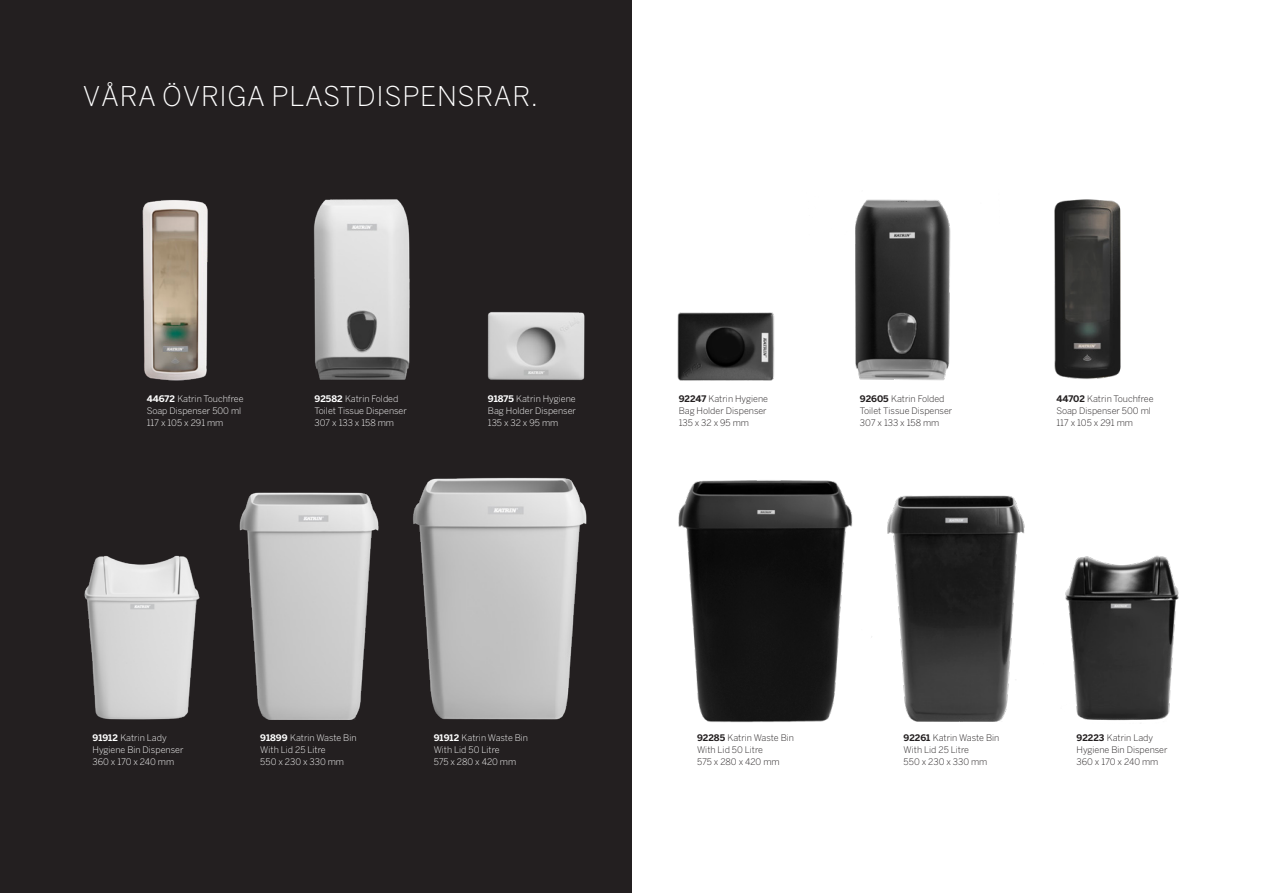
<style>
.page{position:relative;width:1263px;height:893px;background:#fff}
.page>*{position:absolute;margin:0;border:0;box-sizing:border-box;transform-origin:0 0}
.Heading_Small{font:300 27px "Benton Sans";letter-spacing:.025em;color:#fff}
.EXTERNAL{font:300 9px/12px "Benton Sans";color:#fff}
.EXTERNAL-2{font:300 9px/12px "Benton Sans";color:#231f20}
.s1{font-weight:700}
</style>
<div class="page">
<div style="left:0;top:0;width:631px;height:893px;background:#231f20"></div>
<img style="left:413px;top:477px;width:174px;height:243px">
<img style="left:239px;top:492px;width:140px;height:228px">
<img style="left:84px;top:555px;width:116px;height:165px">
<img style="left:487px;top:312px;width:98px;height:68px">
<img style="left:142px;top:200px;width:66px;height:181px">
<img style="left:314px;top:199px;width:96px;height:181px">
<img style="left:678px;top:480px;width:175px;height:243px">
<img style="left:871px;top:495px;width:154px;height:227px">
<img style="left:1065px;top:555px;width:114px;height:166px">
<img style="left:677px;top:312px;width:98px;height:69px">
<img style="left:855px;top:199px;width:96px;height:182px">
<img style="left:1054px;top:199px;width:67px;height:180px">
<p class="Heading_Small" style="left:83px;top:81px;width:457px">VÅRA ÖVRIGA PLASTDISPENSRAR.</p>
<p class="EXTERNAL" style="left:147px;top:393px;width:98px"><span class="s1">44672</span> Katrin Touchfree<br>Soap Dispenser 500 ml<br>117 x 105 x 291 mm</p>
<p class="EXTERNAL" style="left:314px;top:393px;width:94px"><span class="s1">92582</span> Katrin Folded<br>Toilet Tissue Dispenser<br>307 x 133 x 158 mm</p>
<p class="EXTERNAL" style="left:488px;top:393px;width:90px;text-align:justify"><span class="s1">91875</span> Katrin Hygiene Bag Holder Dispenser 135 x 32 x 95 mm</p>
<p class="EXTERNAL-2" style="left:679px;top:393px;width:91px"><span class="s1">92247</span> Katrin Hygiene<br>Bag Holder Dispenser</p>
<p class="EXTERNAL-2" style="left:679px;top:417px;width:72px">135 x 32 x 95 mm</p>
<p class="EXTERNAL-2" style="left:860px;top:393px;width:94px"><span class="s1">92605</span> Katrin Folded<br>Toilet Tissue Dispenser<br>307 x 133 x 158 mm</p>
<p class="EXTERNAL-2" style="left:1056px;top:393px;width:99px"><span class="s1">44702</span> Katrin Touchfree<br>Soap Dispenser 500 ml<br>117 x 105 x 291 mm</p>
<p class="EXTERNAL" style="left:92px;top:731px;width:93px"><span class="s1">91912</span> Katrin Lady<br>Hygiene Bin Dispenser<br>360 x 170 x 240 mm</p>
<p class="EXTERNAL" style="left:260px;top:731px;width:98px"><span class="s1">91899</span> Katrin Waste Bin<br>With Lid 25 Litre<br>550 x 230 x 330 mm</p>
<p class="EXTERNAL" style="left:434px;top:731px;width:96px"><span class="s1">91912</span> Katrin Waste Bin<br>With Lid 50 Litre<br>575 x 280 x 420 mm</p>
<p class="EXTERNAL-2" style="left:697px;top:731px;width:98px"><span class="s1">92285</span> Katrin Waste Bin<br>With Lid 50 Litre</p>
<p class="EXTERNAL-2" style="left:697px;top:755px;width:84px">575 x 280 x 420 mm</p>
<p class="EXTERNAL-2" style="left:904px;top:731px;width:97px"><span class="s1">92261</span> Katrin Waste Bin<br>With Lid 25 Litre<br>550 x 230 x 330 mm</p>
<p class="EXTERNAL-2" style="left:1076px;top:731px;width:93px"><span class="s1">92223</span> Katrin Lady<br>Hygiene Bin Dispenser<br>360 x 170 x 240 mm</p>
</div>
